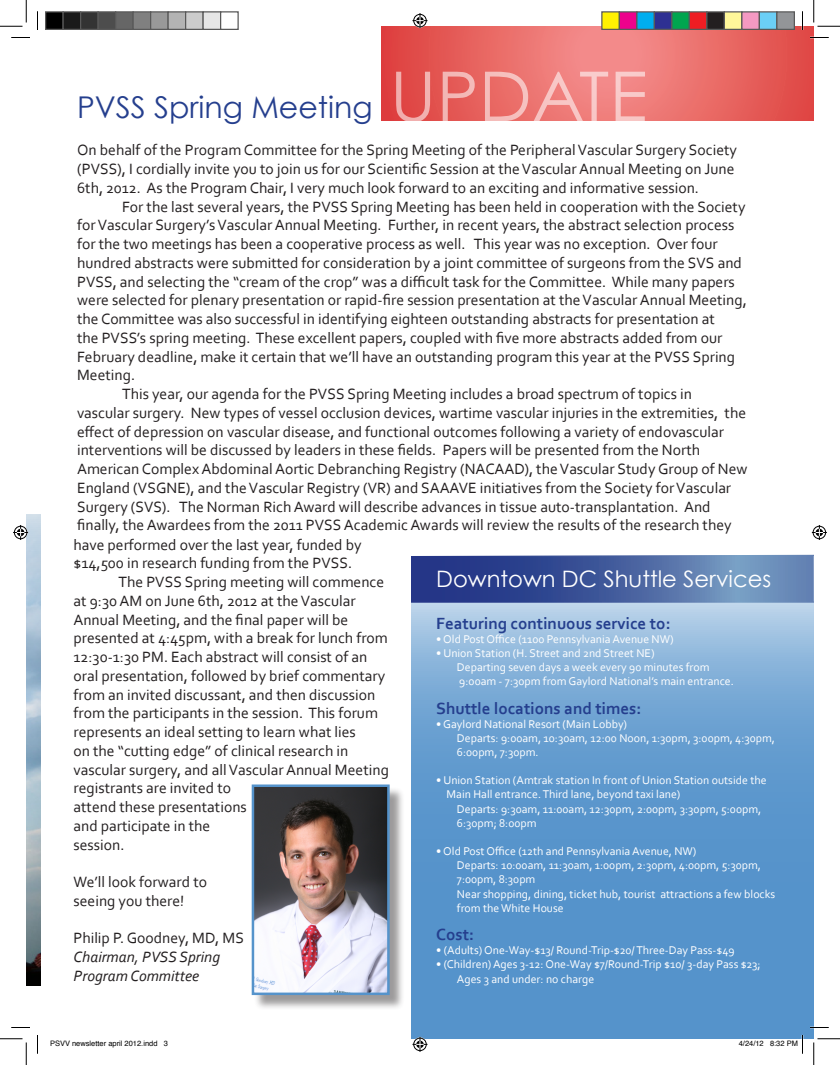
<style>
.page{position:relative;width:840px;height:1065px;background:#fff}
.page>*{position:absolute;margin:0;border:0;box-sizing:border-box;transform-origin:0 0}
.t1{font:30px "Century Gothic";color:#253f8e}
.t2{font:22.62px "Century Gothic";color:#fff}
.t3{font:700 17px "Corbel";color:#253f8e}
.t4{font:15.62px/18.8px "Corbel";color:#231f20}
.t5{font:italic 15.62px "Corbel";color:#231f20}
.t6{font:11.75px/14.1px "Corbel";color:#fff}
.t7{font:7.5px "Helvetica";color:#000}
</style>
<div class="page">
<img style="left:26px;top:514px;width:14px;height:472px">
<svg style="left:382px;top:26px;width:432px;height:94px;background:#e86865"></svg>
<svg style="left:411px;top:603px;width:403px;height:436px;background:#679ed0"></svg>
<svg style="left:411px;top:554px;width:403px;height:49px;background:#4d67a3"></svg>
<div style="left:254px;top:786px;width:151px;height:224px;background:#231f20;opacity:.45"></div>
<img style="left:255px;top:788px;width:132px;height:204px">
<div style="left:252px;top:785px;width:138px;height:210px;border:2px solid #5593cb"></div>
<svg style="left:396px;top:72px;width:249px;height:49px;background:#ed8380"></svg>
<svg style="left:11px;top:37px;width:19px;height:1px"></svg>
<svg style="left:810px;top:37px;width:19px;height:1px"></svg>
<svg style="left:11px;top:1027px;width:19px;height:1px"></svg>
<svg style="left:810px;top:1027px;width:19px;height:1px"></svg>
<svg style="left:37px;top:11px;width:1px;height:19px"></svg>
<svg style="left:37px;top:1035px;width:1px;height:19px"></svg>
<svg style="left:802px;top:11px;width:1px;height:19px"></svg>
<svg style="left:0;top:0;width:27px;height:27px"></svg>
<svg style="left:0;top:1039px;width:27px;height:26px"></svg>
<svg style="left:814px;top:0;width:26px;height:27px"></svg>
<svg style="left:814px;top:1039px;width:26px;height:26px"></svg>
<svg style="left:412px;top:13px;width:16px;height:15px"></svg>
<svg style="left:412px;top:1037px;width:16px;height:15px"></svg>
<svg style="left:13px;top:525px;width:15px;height:15px"></svg>
<svg style="left:812px;top:525px;width:15px;height:15px"></svg>
<div style="left:46px;top:12px;width:17px;height:17px;background:#000"></div>
<div style="left:45px;top:11px;width:19px;height:19px;border:1px solid #595959"></div>
<div style="left:63px;top:12px;width:18px;height:17px;background:#1a1a1a"></div>
<div style="left:62px;top:11px;width:19px;height:19px;border:1px solid #595959"></div>
<div style="left:81px;top:12px;width:17px;height:17px;background:#333"></div>
<div style="left:80px;top:11px;width:19px;height:19px;border:1px solid #595959"></div>
<div style="left:98px;top:12px;width:18px;height:17px;background:#4d4d4d"></div>
<div style="left:98px;top:11px;width:18px;height:19px;border:1px solid #595959"></div>
<div style="left:116px;top:12px;width:17px;height:17px;background:#666"></div>
<div style="left:115px;top:11px;width:19px;height:19px;border:1px solid #595959"></div>
<div style="left:133px;top:12px;width:18px;height:17px;background:#808080"></div>
<div style="left:132px;top:11px;width:19px;height:19px;border:1px solid #595959"></div>
<div style="left:151px;top:12px;width:17px;height:17px;background:#999"></div>
<div style="left:150px;top:11px;width:19px;height:19px;border:1px solid #595959"></div>
<div style="left:168px;top:12px;width:18px;height:17px;background:#b3b3b3"></div>
<div style="left:168px;top:11px;width:18px;height:19px;border:1px solid #595959"></div>
<div style="left:186px;top:12px;width:17px;height:17px;background:#ccc"></div>
<div style="left:185px;top:11px;width:19px;height:19px;border:1px solid #595959"></div>
<div style="left:203px;top:12px;width:18px;height:17px;background:#e6e6e6"></div>
<div style="left:202px;top:11px;width:19px;height:19px;border:1px solid #595959"></div>
<div style="left:220px;top:11px;width:19px;height:19px;border:1px solid #595959"></div>
<div style="left:602px;top:12px;width:17px;height:17px;background:#fff101"></div>
<div style="left:601px;top:11px;width:19px;height:19px;border:1px solid #595959"></div>
<div style="left:619px;top:12px;width:18px;height:17px;background:#ed028c"></div>
<div style="left:619px;top:11px;width:19px;height:19px;border:1px solid #595959"></div>
<div style="left:637px;top:12px;width:17px;height:17px;background:#00aeef"></div>
<div style="left:636px;top:11px;width:19px;height:19px;border:1px solid #595959"></div>
<div style="left:654px;top:12px;width:18px;height:17px;background:#2e3092"></div>
<div style="left:654px;top:11px;width:18px;height:19px;border:1px solid #595959"></div>
<div style="left:672px;top:12px;width:17px;height:17px;background:#00a54f"></div>
<div style="left:671px;top:11px;width:19px;height:19px;border:1px solid #595959"></div>
<div style="left:689px;top:12px;width:18px;height:17px;background:#ee1d23"></div>
<div style="left:689px;top:11px;width:19px;height:19px;border:1px solid #595959"></div>
<div style="left:707px;top:12px;width:17px;height:17px;background:#231f20"></div>
<div style="left:706px;top:11px;width:19px;height:19px;border:1px solid #595959"></div>
<div style="left:724px;top:12px;width:18px;height:17px;background:#fff79a"></div>
<div style="left:724px;top:11px;width:18px;height:19px;border:1px solid #595959"></div>
<div style="left:742px;top:12px;width:17px;height:17px;background:#f499c2"></div>
<div style="left:741px;top:11px;width:19px;height:19px;border:1px solid #595959"></div>
<div style="left:759px;top:12px;width:18px;height:17px;background:#6bcff6"></div>
<div style="left:759px;top:11px;width:19px;height:19px;border:1px solid #595959"></div>
<div style="left:777px;top:12px;width:17px;height:17px;background:#939598"></div>
<div style="left:776px;top:11px;width:19px;height:19px;border:1px solid #595959"></div>
<svg style="left:770px;top:1035px;width:33px;height:19px"></svg>
<p class="t1" style="left:77px;top:89px;width:297px">PVSS Spring Meeting</p>
<p class="t4" style="left:77px;top:140px;width:661px">On behalf of the Program Committee for the Spring Meeting of the Peripheral Vascular Surgery Society (PVSS), I cordially invite you to join us for our Scientific Session at the Vascular Annual Meeting on June<br>6th, 2012. As the Program Chair, I very much look forward to an exciting and informative session.</p>
<p class="t4" style="left:77px;top:197px;width:671px;text-indent:45px">For the last several years, the PVSS Spring Meeting has been held in cooperation with the Society for Vascular Surgery’s Vascular Annual Meeting. Further, in recent years, the abstract selection process for the two meetings has been a cooperative process as well. This year was no exception. Over four hundred abstracts were submitted for consideration by a joint committee of surgeons from the SVS and PVSS, and selecting the “cream of the crop” was a difficult task for the Committee. While many papers were selected for plenary presentation or rapid-fire session presentation at the Vascular Annual Meeting, the Committee was also successful in identifying eighteen outstanding abstracts for presentation at<br>the PVSS’s spring meeting. These excellent papers, coupled with five more abstracts added from our February deadline, make it certain that we’ll have an outstanding program this year at the PVSS Spring Meeting.</p>
<p class="t4" style="left:73px;top:384px;width:676px;text-indent:49px">This year, our agenda for the PVSS Spring Meeting includes a broad spectrum of topics in vascular surgery. New types of vessel occlusion devices, wartime vascular injuries in the extremities, the effect of depression on vascular disease, and functional outcomes following a variety of endovascular interventions will be discussed by leaders in these fields. Papers will be presented from the North American Complex Abdominal Aortic Debranching Registry (NACAAD), the Vascular Study Group of New England (VSGNE), and the Vascular Registry (VR) and SAAAVE initiatives from the Society for Vascular Surgery (SVS). The Norman Rich Award will describe advances in tissue auto-transplantation. And finally, the Awardees from the 2011 PVSS Academic Awards will review the results of the research they have performed over the last year, funded by<br>$14,500 in research funding from the PVSS.</p>
<p class="t4" style="left:73px;top:572px;width:317px;text-indent:45px">The PVSS Spring meeting will commence at 9:30 AM on June 6th, 2012 at the Vascular Annual Meeting, and the final paper will be presented at 4:45pm, with a break for lunch from 12:30-1:30 PM. Each abstract will consist of an oral presentation, followed by brief commentary from an invited discussant, and then discussion from the participants in the session. This forum represents an ideal setting to learn what lies<br>on the “cutting edge” of clinical research in vascular surgery, and all Vascular Annual Meeting registrants are invited to<br>attend these presentations<br>and participate in the<br>session.</p>
<p class="t4" style="left:73px;top:872px;width:135px">We’ll look forward to seeing you there!</p>
<p class="t4" style="left:73px;top:928px;width:172px">Philip P. Goodney, MD, MS</p>
<p class="t5" style="left:73px;top:947px;width:148px">Chairman, PVSS Spring</p>
<p class="t5" style="left:73px;top:966px;width:127px">Program Committee</p>
<p class="t2" style="left:436px;top:565px;width:337px">Downtown DC Shuttle Services</p>
<p class="t3" style="left:436px;top:612px;width:236px">Featuring continuous service to:</p>
<p class="t6" style="left:436px;top:632px;width:239px">• Old Post Office (1100 Pennsylvania Avenue NW)</p>
<p class="t6" style="left:436px;top:646px;width:220px">• Union Station (H. Street and 2nd Street NE)</p>
<p class="t6" style="left:457px;top:660px;width:254px">Departing seven days a week every 90 minutes from</p>
<p class="t6" style="left:459px;top:674px;width:276px">9:00am - 7:30pm from Gaylord National’s main entrance.</p>
<p class="t3" style="left:436px;top:697px;width:207px">Shuttle locations and times:</p>
<p class="t6" style="left:436px;top:716px;width:192px">• Gaylord National Resort (Main Lobby)</p>
<p class="t6" style="left:457px;top:731px;width:320px">Departs: 9:00am, 10:30am, 12:00 Noon, 1:30pm, 3:00pm, 4:30pm,<br>6:00pm, 7:30pm.</p>
<p class="t6" style="left:447px;top:773px;width:322px;text-indent:-10px">• Union Station (Amtrak station In front of Union Station outside the<br>Main Hall entrance. Third lane, beyond taxi lane)</p>
<p class="t6" style="left:457px;top:801px;width:306px">Departs: 9:30am, 11:00am, 12:30pm, 2:00pm, 3:30pm, 5:00pm,<br>6:30pm; 8:00pm</p>
<p class="t6" style="left:436px;top:844px;width:262px">• Old Post Office (12th and Pennsylvania Avenue, NW)</p>
<p class="t6" style="left:457px;top:858px;width:306px">Departs: 10:00am, 11:30am, 1:00pm, 2:30pm, 4:00pm, 5:30pm,<br>7:00pm, 8:30pm</p>
<p class="t6" style="left:457px;top:886px;width:320px">Near shopping, dining, ticket hub, tourist attractions a few blocks from the White House</p>
<p class="t3" style="left:436px;top:924px;width:39px">Cost:</p>
<p class="t6" style="left:436px;top:943px;width:300px">• (Adults) One-Way-$13/ Round-Trip-$20/ Three-Day Pass-$49</p>
<p class="t6" style="left:457px;top:957px;width:305px;text-indent:-21px">• (Children) Ages 3-12: One-Way $7/Round-Trip $10/ 3-day Pass $23;<br>Ages 3 and under: no charge</p>
<p class="t7" style="left:50px;top:1038px;width:119px">PSVV newsletter april 2012.indd 3</p>
<p class="t7" style="left:739px;top:1038px;width:61px">4/24/12 8:32 PM</p>
</div>
